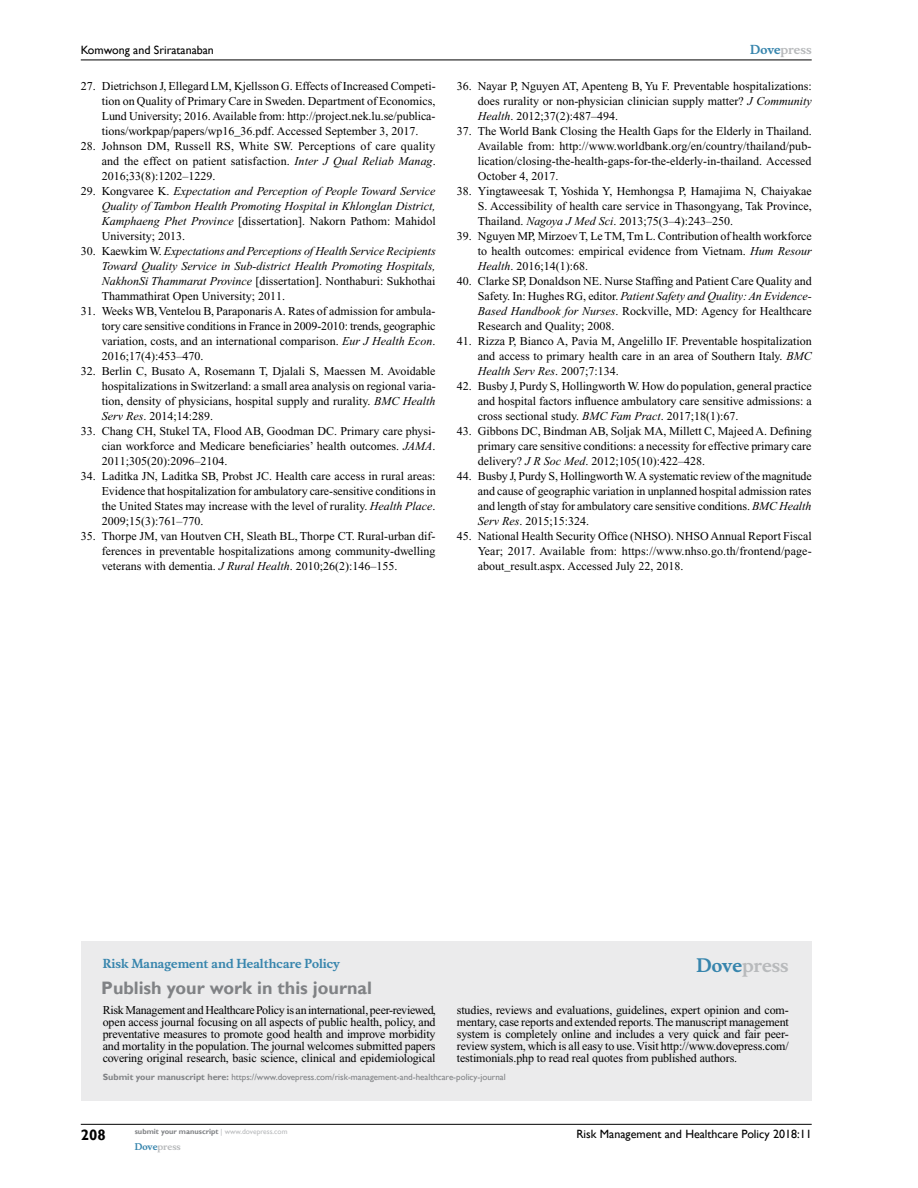
<style>
.page{position:relative;width:918px;height:1188px;background:#fff}
.page>*{position:absolute;margin:0;border:0;box-sizing:border-box;transform-origin:0 0}
.t1{font:700 18px "Gill Sans";color:#808285}
.t2{font:700 18px "Musee";color:#b8babc}
.t3{font:700 15px "Gill Sans";color:#000}
.t4{font:12px/15px "Times New Roman";color:#000;text-align:justify}
.t5{font:italic 12px/15px "Times New Roman";color:#000;text-align:justify}
.t6{font:12px "Gill Sans";color:#000}
.t7{font:700 12px "Musee";color:#3785ad}
.t8{font:700 12px "Musee";color:#b8babc}
.t9{font:9px "Gill Sans";color:#808285}
.t10{font:700 9px "Musee";color:#b8babc}
.t11{font:700 7.5px "Gill Sans";color:#808285}
.s1{font-style:italic}
.s2{font-style:normal}
.s3{color:#3785ad}
.s4{font-weight:700}
.s5{font-weight:400;color:#b8babc}
</style>
<div class="page">
<div style="left:81px;top:941px;width:731px;height:159px;background:#ebebec"></div>
<hr style="left:81px;top:1124px;width:731px;height:1px;background:#000">
<hr style="left:81px;top:60px;width:731px;height:1px;background:#000">
<p class="t6" style="left:81px;top:43px;width:135px">Komwong and Sriratanaban</p>
<p class="t4" style="left:102px;top:79px;width:336px;text-indent:-21px">27. Dietrichson J, Ellegard LM, Kjellsson G. Effects of Increased Competi&shy;tion on Quality of Primary Care in Sweden. Department of Economics, Lund University; 2016. Available from: http://project.nek.lu.se/publica&shy;tions/workpap/papers/wp16_36.pdf. Accessed September 3, 2017.</p>
<p class="t4" style="left:102px;top:139px;width:335px;text-indent:-21px">28. Johnson DM, Russell RS, White SW. Perceptions of care quality and the effect on patient satisfaction. <span class="s1">Inter J Qual Reliab Manag</span>.<br>2016;33(8):1202–1229.</p>
<p class="t5" style="left:102px;top:184px;width:336px;text-indent:-21px"><span class="s2">29. Kongvaree K.</span> Expectation and Perception of People Toward Service Quality of Tambon Health Promoting Hospital in Khlonglan District, Kamphaeng Phet Province <span class="s2">[dissertation]. Nakorn Pathom: Mahidol University; 2013.</span></p>
<p class="t5" style="left:102px;top:244px;width:336px;text-indent:-21px"><span class="s2">30. Kaewkim W.</span> Expectations and Perceptions of Health Service Recipients Toward Quality Service in Sub-district Health Promoting Hospitals, NakhonSi Thammarat Province <span class="s2">[dissertation]. Nonthaburi: Sukhothai Thammathirat Open University; 2011.</span></p>
<p class="t4" style="left:102px;top:304px;width:335px;text-indent:-21px">31. Weeks WB, Ventelou B, Paraponaris A. Rates of admission for ambula&shy;tory care sensitive conditions in France in 2009-2010: trends, geographic variation, costs, and an international comparison. <span class="s1">Eur J Health Econ</span>.<br>2016;17(4):453–470.</p>
<p class="t4" style="left:102px;top:364px;width:336px;text-indent:-21px">32. Berlin C, Busato A, Rosemann T, Djalali S, Maessen M. Avoidable hospitalizations in Switzerland: a small area analysis on regional varia&shy;tion, density of physicians, hospital supply and rurality. <span class="s1">BMC Health Serv Res</span>. 2014;14:289.</p>
<p class="t4" style="left:102px;top:424px;width:335px;text-indent:-21px">33. Chang CH, Stukel TA, Flood AB, Goodman DC. Primary care physi&shy;cian workforce and Medicare beneficiaries’ health outcomes. <span class="s1">JAMA</span>.<br>2011;305(20):2096–2104.</p>
<p class="t4" style="left:102px;top:469px;width:335px;text-indent:-21px">34. Laditka JN, Laditka SB, Probst JC. Health care access in rural areas:<br>Evidence that hospitalization for ambulatory care-sensitive conditions in the United States may increase with the level of rurality. <span class="s1">Health Place</span>.<br>2009;15(3):761–770.</p>
<p class="t4" style="left:102px;top:529px;width:335px;text-indent:-21px">35. Thorpe JM, van Houtven CH, Sleath BL, Thorpe CT. Rural-urban dif&shy;ferences in preventable hospitalizations among community-dwelling veterans with dementia. <span class="s1">J Rural Health</span>. 2010;26(2):146–155.</p>
<p class="t8" style="left:750px;top:43px;width:63px"><span class="s3">Dove</span>press</p>
<p class="t4" style="left:478px;top:79px;width:335px;text-indent:-21px">36. Nayar P, Nguyen AT, Apenteng B, Yu F. Preventable hospitalizations: does rurality or non-physician clinician supply matter? <span class="s1">J Community Health</span>. 2012;37(2):487–494.</p>
<p class="t4" style="left:478px;top:124px;width:335px;text-indent:-21px">37. The World Bank Closing the Health Gaps for the Elderly in Thailand.<br>Available from: http://www.worldbank.org/en/country/thailand/pub&shy;lication/closing-the-health-gaps-for-the-elderly-in-thailand. Accessed October 4, 2017.</p>
<p class="t4" style="left:478px;top:184px;width:335px;text-indent:-21px">38. Yingtaweesak T, Yoshida Y, Hemhongsa P, Hamajima N, Chaiyakae S. Accessibility of health care service in Thasongyang, Tak Province, Thailand. <span class="s1">Nagoya J Med Sci</span>. 2013;75(3–4):243–250.</p>
<p class="t4" style="left:478px;top:229px;width:335px;text-indent:-21px">39. Nguyen MP, Mirzoev T, Le TM, Tm L. Contribution of health workforce to health outcomes: empirical evidence from Vietnam. <span class="s1">Hum Resour Health</span>. 2016;14(1):68.</p>
<p class="t4" style="left:478px;top:274px;width:335px;text-indent:-21px">40. Clarke SP, Donaldson NE. Nurse Staffing and Patient Care Quality and Safety. In: Hughes RG, editor. <span class="s1">Patient Safety and Quality: An Evidence-Based Handbook for Nurses</span>. Rockville, MD: Agency for Healthcare Research and Quality; 2008.</p>
<p class="t4" style="left:478px;top:334px;width:335px;text-indent:-21px">41. Rizza P, Bianco A, Pavia M, Angelillo IF. Preventable hospitalization and access to primary health care in an area of Southern Italy. <span class="s1">BMC Health Serv Res</span>. 2007;7:134.</p>
<p class="t4" style="left:478px;top:379px;width:335px;text-indent:-21px">42. Busby J, Purdy S, Hollingworth W. How do population, general practice and hospital factors influence ambulatory care sensitive admissions: a cross sectional study. <span class="s1">BMC Fam Pract</span>. 2017;18(1):67.</p>
<p class="t4" style="left:478px;top:424px;width:335px;text-indent:-21px">43. Gibbons DC, Bindman AB, Soljak MA, Millett C, Majeed A. Defining primary care sensitive conditions: a necessity for effective primary care delivery? <span class="s1">J R Soc Med</span>. 2012;105(10):422–428.</p>
<p class="t4" style="left:478px;top:469px;width:335px;text-indent:-21px">44. Busby J, Purdy S, Hollingworth W. A systematic review of the magnitude and cause of geographic variation in unplanned hospital admission rates and length of stay for ambulatory care sensitive conditions. <span class="s1">BMC Health Serv Res</span>. 2015;15:324.</p>
<p class="t4" style="left:478px;top:529px;width:335px;text-indent:-21px">45. National Health Security Office (NHSO). NHSO Annual Report Fiscal Year; 2017. Available from: https://www.nhso.go.th/frontend/page&shy;about_result.aspx. Accessed July 22, 2018.</p>
<p class="t7" style="left:103px;top:956px;width:239px">Risk Management and Healthcare Policy</p>
<h1 class="t1" style="left:101px;top:977px;width:272px">Publish your work in this journal</h1>
<h1 class="t2" style="left:697px;top:955px;width:94px"><span class="s3">Dove</span>press</h1>
<p class="t4" style="left:103px;top:1004px;width:335px;line-height:12px">Risk Management and Healthcare Policy is an international, peer-reviewed, open access journal focusing on all aspects of public health, policy, and preventative measures to promote good health and improve morbidity and mortality in the population. The journal welcomes submitted papers covering original research, basic science, clinical and epidemiological</p>
<p class="t4" style="left:457px;top:1004px;width:334px;line-height:12px">studies, reviews and evaluations, guidelines, expert opinion and com&shy;mentary, case reports and extended reports. The manuscript management system is completely online and includes a very quick and fair peer&shy;review system, which is all easy to use. Visit http://www.dovepress.com/ testimonials.php to read real quotes from published authors.</p>
<p class="t9" style="left:103px;top:1072px;width:404px"><span class="s4">Submit your manuscript here:</span> https://www.dovepress.com/risk-management-and-healthcare-policy-journal</p>
<p class="t3" style="left:81px;top:1126px;width:26px">208</p>
<p class="t11" style="left:135px;top:1127px;width:154px">submit your manuscript <span class="s5">| www.dovepress.com</span></p>
<p class="t10" style="left:135px;top:1141px;width:48px"><span class="s3">Dove</span>press</p>
<p class="t6" style="left:576px;top:1127px;width:237px">Risk Management and Healthcare Policy 2018:11</p>
</div>
